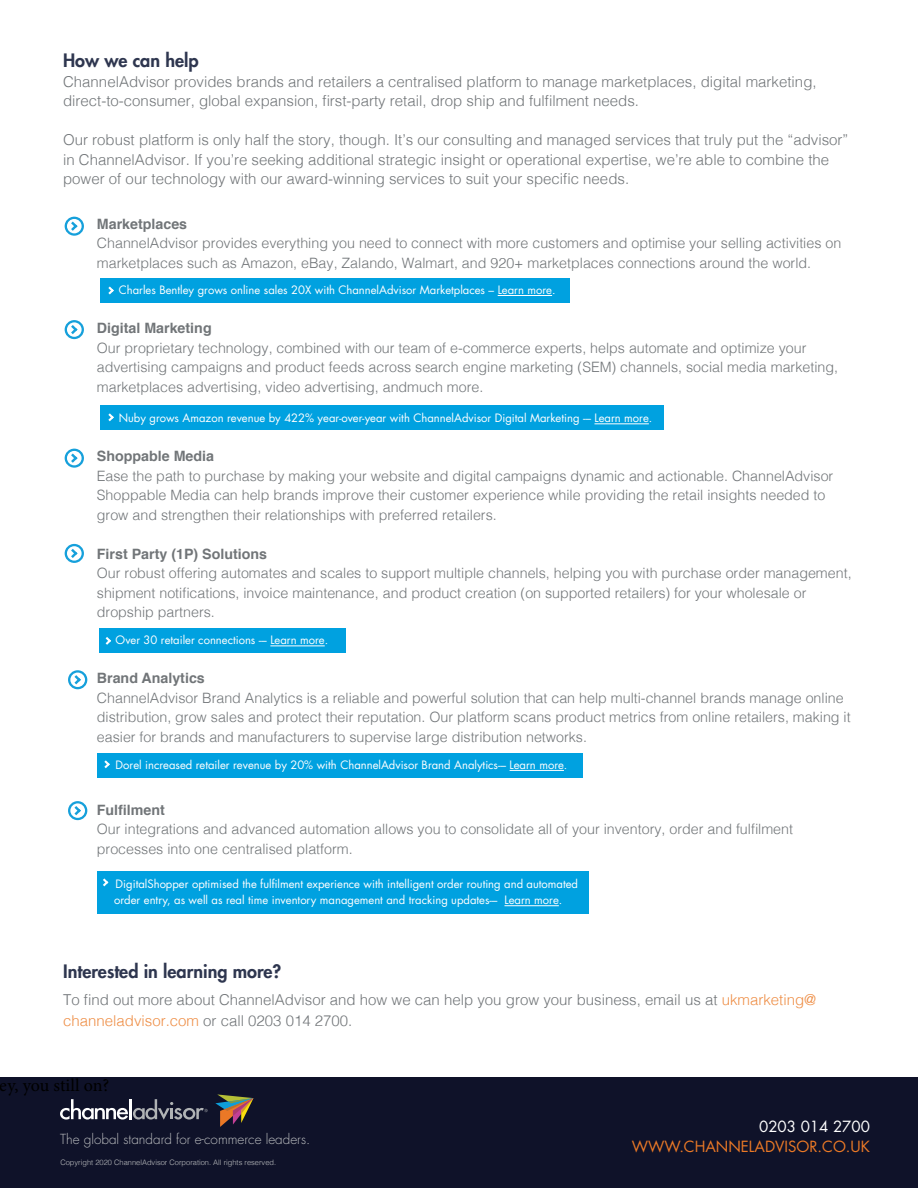
<style>
.page{position:relative;width:918px;height:1188px;background:#fff}
.page>*{position:absolute;margin:0;border:0;box-sizing:border-box;transform-origin:0 0}
.t1{font:800 18px "Futura Std";color:#2e364f}
.t2{font:18px "Minion Pro";color:#000}
.t3{font:300 15px/19.5px "Helvetica";color:#717578}
.t4{font:15px "Futura Std";color:#eb7926}
.t5{font:15px "Futura Std";color:#fff}
.t6{font:300 14.25px/19.5px "Helvetica";color:#717578}
.t7{font:700 14.25px "Helvetica";color:#717578}
.t8{font:300 13.5px "Futura Std";color:#bcbec0}
.t9{font:11.25px/16.5px "Futura Std";color:#fff}
.t10{font:300 7.5px "Helvetica";color:#bcbec0}
.s1{color:#ee8e46}
</style>
<div class="page">
<div style="left:99px;top:628px;width:247px;height:25px;background:#00a1e0"></div>
<div style="left:100px;top:405px;width:563px;height:25px;background:#00a1e0"></div>
<div style="left:100px;top:278px;width:469px;height:25px;background:#00a1e0"></div>
<div style="left:97px;top:871px;width:492px;height:43px;background:#00a1e0"></div>
<div style="left:97px;top:753px;width:485px;height:25px;background:#00a1e0"></div>
<div style="left:0;top:1078px;width:918px;height:110px;background:#0f1229"></div>
<hr style="left:498px;top:295px;width:54px;height:1px;background:#fff">
<hr style="left:594px;top:424px;width:55px;height:1px;background:#fff">
<hr style="left:270px;top:646px;width:55px;height:1px;background:#fff">
<hr style="left:510px;top:770px;width:54px;height:1px;background:#fff">
<hr style="left:504px;top:905px;width:55px;height:1px;background:#fff">
<svg style="left:108px;top:287px;width:6px;height:7px"></svg>
<svg style="left:65px;top:217px;width:19px;height:19px"></svg>
<svg style="left:108px;top:413px;width:6px;height:8px"></svg>
<svg style="left:65px;top:320px;width:19px;height:19px"></svg>
<svg style="left:65px;top:449px;width:19px;height:19px"></svg>
<svg style="left:65px;top:544px;width:19px;height:19px"></svg>
<svg style="left:106px;top:637px;width:5px;height:8px"></svg>
<svg style="left:68px;top:670px;width:19px;height:19px"></svg>
<svg style="left:104px;top:760px;width:6px;height:8px"></svg>
<svg style="left:68px;top:801px;width:19px;height:19px"></svg>
<svg style="left:103px;top:878px;width:5px;height:8px"></svg>
<svg style="left:215px;top:1094px;width:38px;height:33px"></svg>
<svg style="left:60px;top:1099px;width:148px;height:21px"></svg>
<p class="t1" style="left:63px;top:49px;width:137px">How we can help</p>
<p class="t3" style="left:63px;top:70px;width:755px">ChannelAdvisor provides brands and retailers a centralised platform to manage marketplaces, digital marketing, direct-to-consumer, global expansion, first-party retail, drop ship and fulfilment needs.</p>
<p class="t3" style="left:63px;top:129px;width:787px">Our robust platform is only half the story, though. It’s our consulting and managed services that truly put the “advisor” in ChannelAdvisor. If you’re seeking additional strategic insight or operational expertise, we’re able to combine the power of our technology with our award-winning services to suit your specific needs.</p>
<p class="t7" style="left:97px;top:212px;width:92px">Marketplaces</p>
<p class="t6" style="left:97px;top:233px;width:746px">ChannelAdvisor provides everything you need to connect with more customers and optimise your selling activities on marketplaces such as Amazon, eBay, Zalando, Walmart, and 920+ marketplaces connections around the world.</p>
<p class="t9" style="left:119px;top:282px;width:438px">Charles Bentley grows online sales 20X with ChannelAdvisor Marketplaces – Learn more.</p>
<p class="t7" style="left:97px;top:317px;width:116px">Digital Marketing</p>
<p class="t6" style="left:97px;top:337px;width:743px">Our proprietary technology, combined with our team of e-commerce experts, helps automate and optimize your advertising campaigns and product feeds across search engine marketing (SEM) channels, social media marketing, marketplaces advertising, video advertising, andmuch more.</p>
<p class="t9" style="left:119px;top:410px;width:535px">Nuby grows Amazon revenue by 422% year-over-year with ChannelAdvisor Digital Marketing -– Learn more.</p>
<p class="t7" style="left:97px;top:445px;width:119px">Shoppable Media</p>
<p class="t6" style="left:97px;top:465px;width:738px">Ease the path to purchase by making your website and digital campaigns dynamic and actionable. ChannelAdvisor<br>Shoppable Media can help brands improve their customer experience while providing the retail insights needed to grow and strengthen their relationships with preferred retailers.</p>
<p class="t7" style="left:97px;top:542px;width:172px">First Party (1P) Solutions</p>
<p class="t6" style="left:97px;top:563px;width:756px">Our robust offering automates and scales to support multiple channels, helping you with purchase order management, shipment notifications, invoice maintenance, and product creation (on supported retailers) for your wholesale or dropship partners.</p>
<p class="t9" style="left:116px;top:632px;width:214px">Over 30 retailer connections -– Learn more.</p>
<p class="t7" style="left:97px;top:667px;width:109px">Brand Analytics</p>
<p class="t6" style="left:97px;top:687px;width:755px">ChannelAdvisor Brand Analytics is a reliable and powerful solution that can help multi-channel brands manage online distribution, grow sales and protect their reputation. Our platform scans product metrics from online retailers, making it easier for brands and manufacturers to supervise large distribution networks.</p>
<p class="t9" style="left:116px;top:757px;width:453px">Dorel increased retailer revenue by 20% with ChannelAdvisor Brand Analytics-– Learn more.</p>
<p class="t7" style="left:97px;top:798px;width:70px">Fulfilment</p>
<p class="t6" style="left:97px;top:818px;width:698px">Our integrations and advanced automation allows you to consolidate all of your inventory, order and fulfilment processes into one centralised platform.</p>
<p class="t9" style="left:114px;top:876px;width:465px">DigitalShopper optimised the fulfilment experience with intelligent order routing and automated order entry, as well as real time inventory management and tracking updates-– Learn more.</p>
<p class="t1" style="left:63px;top:960px;width:220px">Interested in learning more?</p>
<p class="t3" style="left:63px;top:988px;width:755px;line-height:21px">To find out more about ChannelAdvisor and how we can help you grow your business, email us at <span class="s1">ukmarketing@ channeladvisor.com</span> or call 0203 014 2700.</p>
<p class="t2" style="left:0;top:1073px;width:111px">ey, you still on?</p>
<p class="t8" style="left:60px;top:1131px;width:252px">The global standard for e-commerce leaders.</p>
<p class="t10" style="left:60px;top:1156px;width:217px">Copyright 2020 ChannelAdvisor Corporation. All rights reserved.</p>
<p class="t5" style="left:759px;top:1117px;width:112px">0203 014 2700</p>
<p class="t4" style="left:632px;top:1137px;width:240px">WWW.CHANNELADVISOR.CO.UK</p>
</div>
